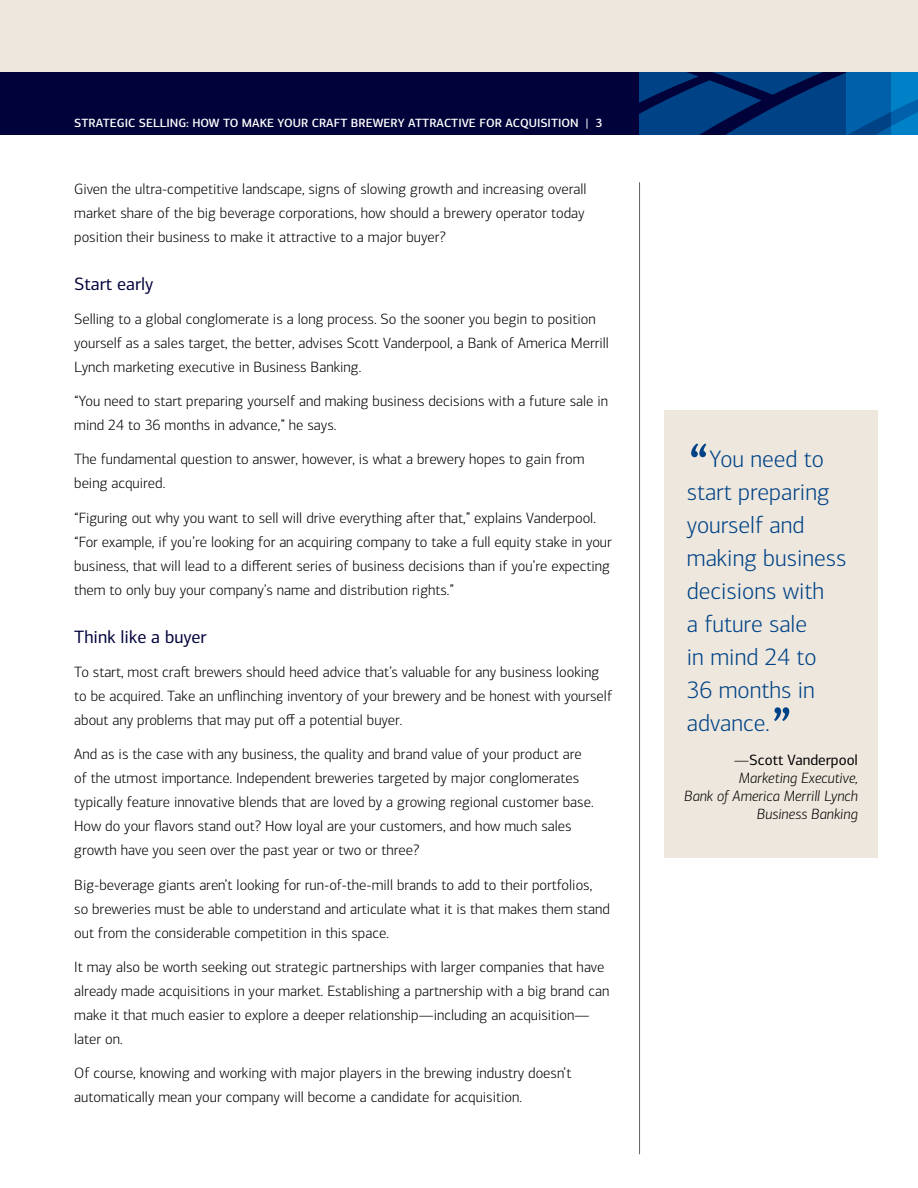
<style>
.page{position:relative;width:918px;height:1188px;background:#fff}
.page>*{position:absolute;margin:0;border:0;box-sizing:border-box;transform-origin:0 0}
.PAGE_Body_Copy{font:300 75px "Connections";color:#004286}
.PAGE_Body_Copy-2{font:300 24px/33px "Connections";color:#004286}
.PAGE_Subhead{font:18px "Connections";color:#000239}
.PAGE_Body_Copy-3{font:300 15px/24px "Connections";color:#000}
.PAGE_Body_Copy-4{font:italic 300 15px/18px "Connections";color:#000;text-align:right}
.PAGE_Body_Copy-5{font:15px "Connections";color:#000}
.t1{font:500 12px "Connections";color:#fff}
.s1{font-weight:300}
</style>
<div class="page">
<div style="left:0;top:0;width:918px;height:135px;background:#ede7dd"></div>
<div style="left:0;top:72px;width:918px;height:63px;background:#000239"></div>
<svg style="left:639px;top:72px;width:279px;height:63px"></svg>
<hr style="left:639px;top:182px;width:1px;height:972px;background:#626466">
<div style="left:664px;top:410px;width:214px;height:448px;background:#ede7dd"></div>
<p class="t1" style="left:74px;top:115px;width:530px">STRATEGIC SELLING: HOW TO MAKE YOUR CRAFT BREWERY ATTRACTIVE FOR ACQUISITION | 3</p>
<p class="PAGE_Body_Copy-3" style="left:74px;top:177px;width:514px">Given the ultra-competitive landscape, signs of slowing growth and increasing overall market share of the big beverage corporations, how should a brewery operator today position their business to make it attractive to a major buyer?</p>
<p class="PAGE_Subhead" style="left:74px;top:273px;width:81px">Start early</p>
<p class="PAGE_Body_Copy-3" style="left:74px;top:307px;width:536px">Selling to a global conglomerate is a long process. So the sooner you begin to position yourself as a sales target, the better, advises Scott Vanderpool, a Bank of America Merrill<br>Lynch marketing executive in Business Banking.</p>
<p class="PAGE_Body_Copy-3" style="left:74px;top:389px;width:535px">“You need to start preparing yourself and making business decisions with a future sale in mind 24 to 36 months in advance,” he says.</p>
<p class="PAGE_Body_Copy-3" style="left:74px;top:448px;width:512px">The fundamental question to answer, however, is what a brewery hopes to gain from being acquired.</p>
<p class="PAGE_Body_Copy-3" style="left:74px;top:506px;width:539px">“Figuring out why you want to sell will drive everything after that,” explains Vanderpool. “For example, if you’re looking for an acquiring company to take a full equity stake in your business, that will lead to a different series of business decisions than if you’re expecting them to only buy your company’s name and distribution rights.”</p>
<p class="PAGE_Subhead" style="left:74px;top:626px;width:134px">Think like a buyer</p>
<p class="PAGE_Body_Copy-3" style="left:74px;top:660px;width:539px">To start, most craft brewers should heed advice that’s valuable for any business looking to be acquired. Take an unflinching inventory of your brewery and be honest with yourself about any problems that may put off a potential buyer.</p>
<p class="PAGE_Body_Copy-3" style="left:74px;top:742px;width:520px">And as is the case with any business, the quality and brand value of your product are of the utmost importance. Independent breweries targeted by major conglomerates typically feature innovative blends that are loved by a growing regional customer base.<br>How do your flavors stand out? How loyal are your customers, and how much sales growth have you seen over the past year or two or three?</p>
<p class="PAGE_Body_Copy-3" style="left:74px;top:873px;width:537px">Big-beverage giants aren’t looking for run-of-the-mill brands to add to their portfolios,<br>so breweries must be able to understand and articulate what it is that makes them stand out from the considerable competition in this space.</p>
<p class="PAGE_Body_Copy-3" style="left:74px;top:955px;width:537px">It may also be worth seeking out strategic partnerships with larger companies that have already made acquisitions in your market. Establishing a partnership with a big brand can make it that much easier to explore a deeper relationship—including an acquisition— later on.</p>
<p class="PAGE_Body_Copy-3" style="left:74px;top:1061px;width:499px">Of course, knowing and working with major players in the brewing industry doesn’t automatically mean your company will become a candidate for acquisition.</p>
<p class="PAGE_Body_Copy" style="left:687px;top:428px;width:24px">“</p>
<p class="PAGE_Body_Copy-2" style="left:687px;top:442px;width:161px;text-indent:23px">You need to start preparing yourself and making business decisions with<br>a future sale<br>in mind 24 to<br>36 months in advance.</p>
<p class="PAGE_Body_Copy-5" style="left:734px;top:751px;width:125px"><span class="s1">—</span>Scott Vanderpool</p>
<p class="PAGE_Body_Copy" style="left:770px;top:692px;width:24px">”</p>
<p class="PAGE_Body_Copy-4" style="left:684px;top:769px;width:175px">Marketing Executive,<br>Bank of America Merrill Lynch<br>Business Banking</p>
</div>
